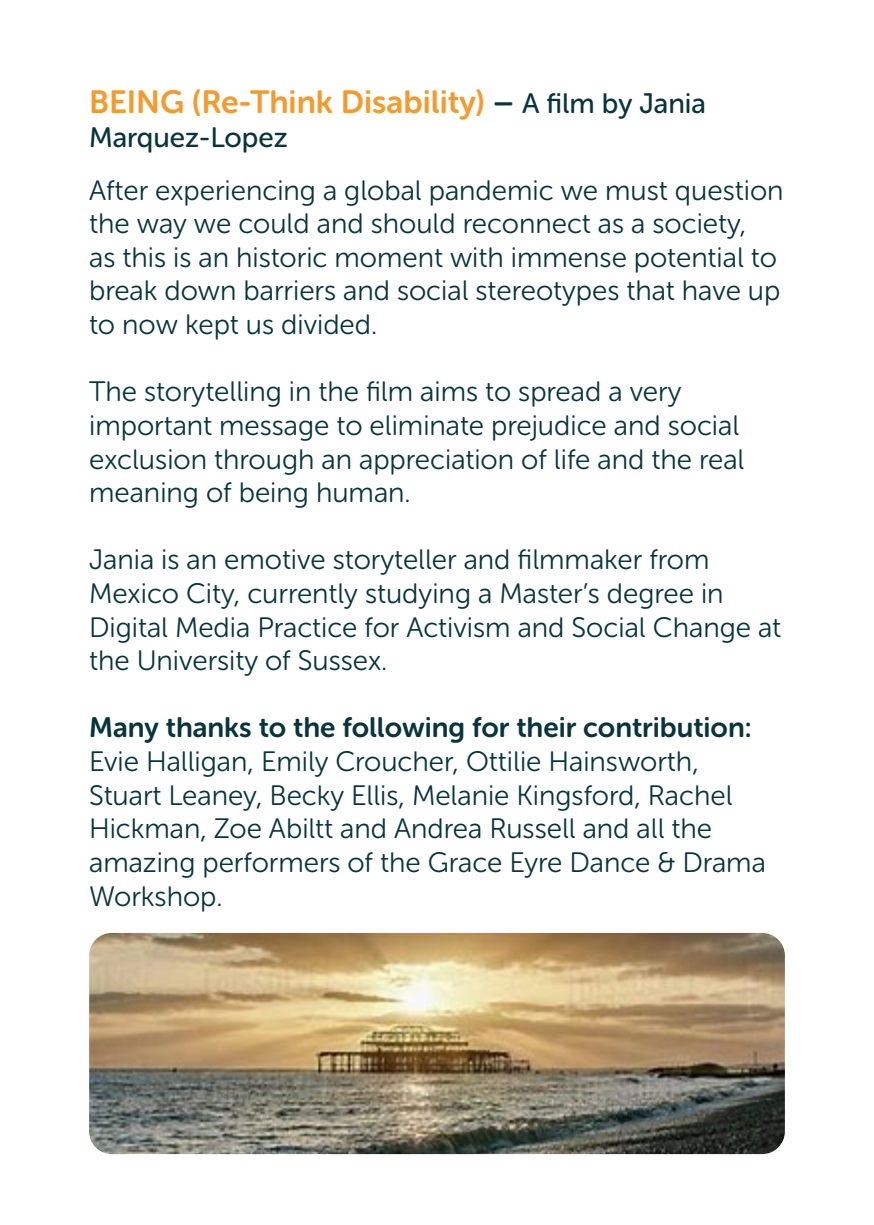
<style>
.page{position:relative;width:874px;height:1225px;background:#fff}
.page>*{position:absolute;margin:0;border:0;box-sizing:border-box;transform-origin:0 0}
.t1{font:32px "Museo Sans Rounded 700";color:#f59a2c}
.t2{font:28px/33.6px "Museo Sans Rounded 300";color:#08353c}
.t3{font:28px "Museo Sans Rounded 700";color:#08353c}
.t4{font:28px "Museo Sans Rounded 500";color:#08353c}
.s1{color:#08353c}
.s2{font-family:"Museo Sans Rounded 500";font-size:28px;color:#08353c}
</style>
<div class="page">
<img style="left:89px;top:933px;width:695px;height:221px">
<p class="t1" style="left:89px;top:84px;width:618px">BEING (Re-Think Disability) <span class="s1">–</span> <span class="s2">A film by Jania</span></p>
<p class="t4" style="left:89px;top:122px;width:200px">Marquez-Lopez</p>
<p class="t2" style="left:89px;top:173px;width:695px">After experiencing a global pandemic we must question the way we could and should reconnect as a society,<br>as this is an historic moment with immense potential to break down barriers and social stereotypes that have up to now kept us divided.</p>
<p class="t2" style="left:89px;top:375px;width:656px">The storytelling in the film aims to spread a very important message to eliminate prejudice and social exclusion through an appreciation of life and the real meaning of being human.</p>
<p class="t2" style="left:89px;top:543px;width:693px">Jania is an emotive storyteller and filmmaker from Mexico City, currently studying a Master’s degree in Digital Media Practice for Activism and Social Change at the University of Sussex.</p>
<p class="t3" style="left:89px;top:712px;width:663px">Many thanks to the following for their contribution:</p>
<p class="t2" style="left:89px;top:745px;width:678px">Evie Halligan, Emily Croucher, Ottilie Hainsworth, Stuart Leaney, Becky Ellis, Melanie Kingsford, Rachel Hickman, Zoe Abiltt and Andrea Russell and all the amazing performers of the Grace Eyre Dance &amp; Drama Workshop.</p>
</div>
